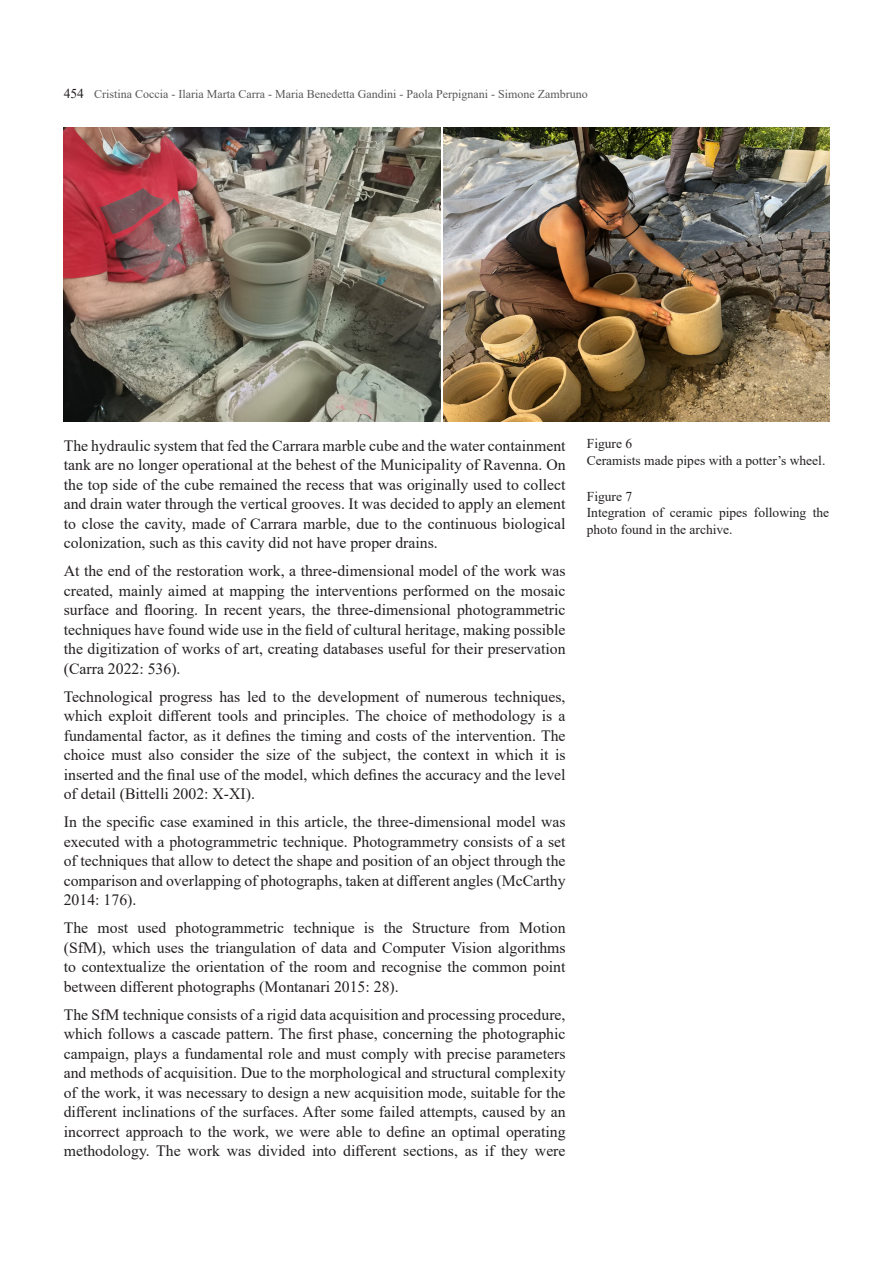
<style>
.page{position:relative;width:893px;height:1263px;background:#fff}
.page>*{position:absolute;margin:0;border:0;box-sizing:border-box;transform-origin:0 0}
.JMR_Metin{font:15.75px/19.5px "Times New Roman";color:#231f20;text-align:justify}
.JMR_Resimaltı{font:13.5px/16.5px "Times New Roman";color:#231f20}
.t1{font:12px "Times New Roman";color:#57585a}
.s1{font-size:13.5px;color:#231f20}
</style>
<div class="page">
<img style="left:64px;top:128px;width:376px;height:294px">
<img style="left:443px;top:128px;width:386px;height:294px">
<p class="t1" style="left:64px;top:85px;width:525px"><span class="s1">454</span> Cristina Coccia - Ilaria Marta Carra - Maria Benedetta Gandini - Paola Perpignani - Simone Zambruno</p>
<p class="JMR_Metin" style="left:64px;top:435px;width:503px">The hydraulic system that fed the Carrara marble cube and the water containment tank are no longer operational at the behest of the Municipality of Ravenna. On the top side of the cube remained the recess that was originally used to collect and drain water through the vertical grooves. It was decided to apply an element to close the cavity, made of Carrara marble, due to the continuous biological colonization, such as this cavity did not have proper drains.</p>
<p class="JMR_Metin" style="left:64px;top:560px;width:503px">At the end of the restoration work, a three-dimensional model of the work was created, mainly aimed at mapping the interventions performed on the mosaic surface and flooring. In recent years, the three-dimensional photogrammetric techniques have found wide use in the field of cultural heritage, making possible the digitization of works of art, creating databases useful for their preservation (Carra 2022: 536).</p>
<p class="JMR_Metin" style="left:64px;top:686px;width:503px">Technological progress has led to the development of numerous techniques, which exploit different tools and principles. The choice of methodology is a fundamental factor, as it defines the timing and costs of the intervention. The choice must also consider the size of the subject, the context in which it is inserted and the final use of the model, which defines the accuracy and the level of detail (Bittelli 2002: X-XI).</p>
<p class="JMR_Metin" style="left:64px;top:811px;width:503px">In the specific case examined in this article, the three-dimensional model was executed with a photogrammetric technique. Photogrammetry consists of a set of techniques that allow to detect the shape and position of an object through the comparison and overlapping of photographs, taken at different angles (McCarthy 2014: 176).</p>
<p class="JMR_Metin" style="left:64px;top:917px;width:503px">The most used photogrammetric technique is the Structure from Motion (SfM), which uses the triangulation of data and Computer Vision algorithms to contextualize the orientation of the room and recognise the common point between different photographs (Montanari 2015: 28).</p>
<p class="JMR_Metin" style="left:64px;top:1004px;width:503px">The SfM technique consists of a rigid data acquisition and processing procedure, which follows a cascade pattern. The first phase, concerning the photographic campaign, plays a fundamental role and must comply with precise parameters and methods of acquisition. Due to the morphological and structural complexity of the work, it was necessary to design a new acquisition mode, suitable for the different inclinations of the surfaces. After some failed attempts, caused by an incorrect approach to the work, we were able to define an optimal operating methodology. The work was divided into different sections, as if they were</p>
<p class="JMR_Resimaltı" style="left:587px;top:435px;width:47px">Figure 6</p>
<p class="JMR_Resimaltı" style="left:587px;top:452px;width:240px">Ceramists made pipes with a potter’s wheel.</p>
<p class="JMR_Resimaltı" style="left:587px;top:488px;width:47px">Figure 7</p>
<p class="JMR_Resimaltı" style="left:587px;top:504px;width:244px">Integration of ceramic pipes following the photo found in the archive.</p>
</div>
